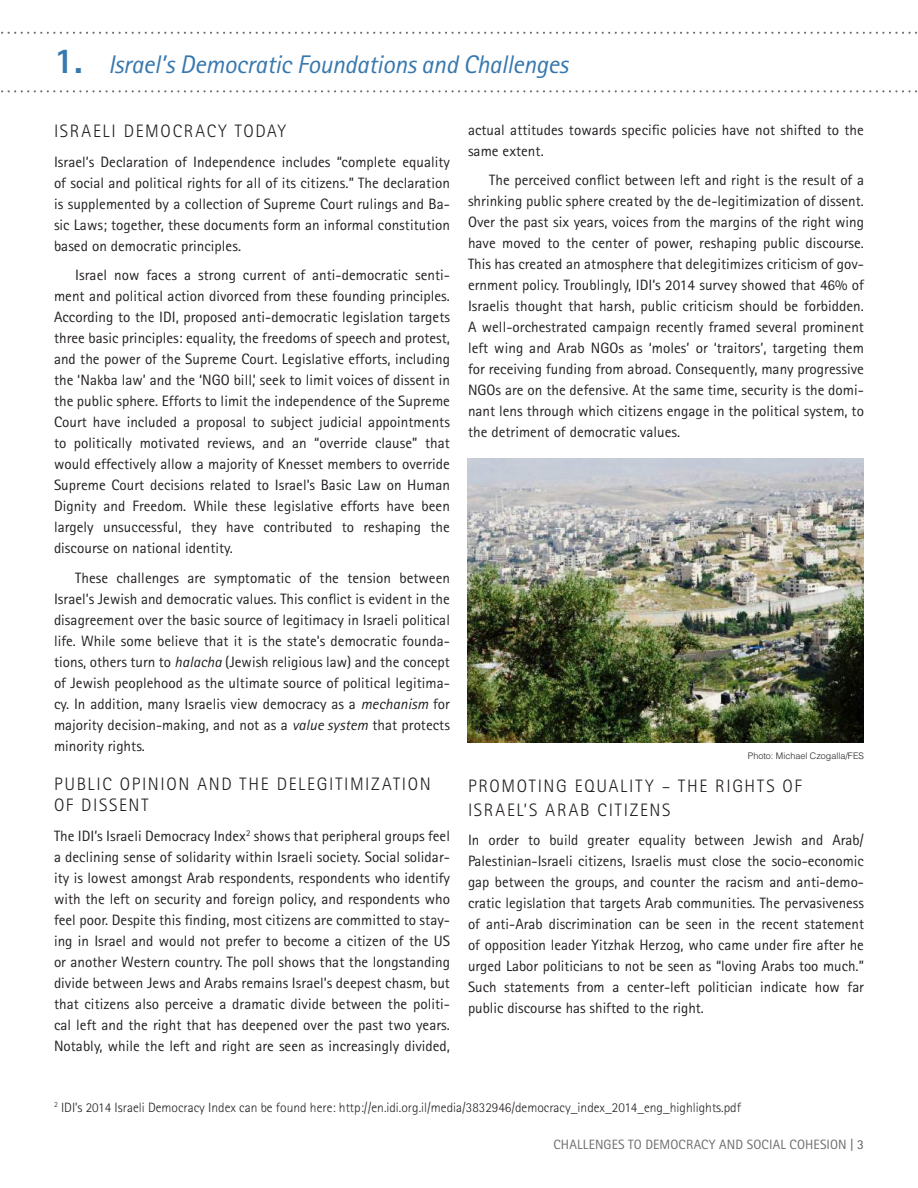
<style>
.page{position:relative;width:918px;height:1188px;background:#fff}
.page>*{position:absolute;margin:0;border:0;box-sizing:border-box;transform-origin:0 0}
.t1{font:italic 25.5px "Rotis Sans Serif";letter-spacing:-.01em;color:#3778ae}
.t2{font:300 18px/21px "Rotis Sans Serif";letter-spacing:.09em;color:#231f20}
.t3{font:15px/21px "Rotis Sans Serif";color:#231f20;text-align:justify}
.t4{font:300 13.5px "Rotis Sans Serif";color:#231f20}
.t5{font:13.5px "Rotis Sans Serif";letter-spacing:.015em;color:#6c6d70}
.t6{font:300 9px "Helvetica";color:#231f20}
.s1{font-weight:800;font-style:normal;font-size:36px}
.s2{font-style:italic}
.s3{color:#57585a}
</style>
<div class="page">
<svg style="left:1px;top:32px;width:916px;height:2px"></svg>
<svg style="left:1px;top:90px;width:917px;height:2px"></svg>
<img style="left:468px;top:458px;width:396px;height:285px">
<h1 class="t1" style="left:54px;top:49px;width:516px"><span class="s1">1.</span> Israel’s Democratic Foundations and Challenges</h1>
<p class="t2" style="left:54px;top:120px;width:234px">ISRAELI DEMOCRACY TODAY</p>
<p class="t3" style="left:54px;top:151px;width:398px">Israel’s Declaration of Independence includes “complete equality of social and political rights for all of its citizens.” The declaration is supplemented by a collection of Supreme Court rulings and Ba&shy;sic Laws; together, these documents form an informal constitution based on democratic principles.</p>
<p class="t3" style="left:54px;top:264px;width:398px;text-indent:21px">Israel now faces a strong current of anti-democratic senti&shy;ment and political action divorced from these founding principles.<br>According to the IDI, proposed anti-democratic legislation targets three basic principles: equality, the freedoms of speech and protest, and the power of the Supreme Court. Legislative efforts, including the ‘Nakba law’ and the ‘NGO bill,’ seek to limit voices of dissent in the public sphere. Efforts to limit the independence of the Supreme Court have included a proposal to subject judicial appointments to politically motivated reviews, and an “override clause” that would effectively allow a majority of Knesset members to override Supreme Court decisions related to Israel’s Basic Law on Human Dignity and Freedom. While these legislative efforts have been largely unsuccessful, they have contributed to reshaping the discourse on national identity.</p>
<p class="t3" style="left:54px;top:567px;width:398px;text-indent:21px">These challenges are symptomatic of the tension between Israel’s Jewish and democratic values. This conflict is evident in the disagreement over the basic source of legitimacy in Israeli political life. While some believe that it is the state’s democratic founda&shy;tions, others turn to <span class="s2">halacha</span> (Jewish religious law) and the concept of Jewish peoplehood as the ultimate source of political legitima&shy;cy. In addition, many Israelis view democracy as a <span class="s2">mechanism</span> for majority decision-making, and not as a <span class="s2">value system</span> that protects minority rights.</p>
<p class="t2" style="left:54px;top:773px;width:378px">PUBLIC OPINION AND THE DELEGITIMIZATION<br>OF DISSENT</p>
<p class="t3" style="left:54px;top:825px;width:398px">The IDI’s Israeli Democracy Index<sup>2</sup> shows that peripheral groups feel a declining sense of solidarity within Israeli society. Social solidar&shy;ity is lowest amongst Arab respondents, respondents who identify with the left on security and foreign policy, and respondents who feel poor. Despite this finding, most citizens are committed to stay&shy;ing in Israel and would not prefer to become a citizen of the US or another Western country. The poll shows that the longstanding divide between Jews and Arabs remains Israel’s deepest chasm, but that citizens also perceive a dramatic divide between the politi&shy;cal left and the right that has deepened over the past two years.<br>Notably, while the left and right are seen as increasingly divided,</p>
<p class="t3" style="left:468px;top:119px;width:397px">actual attitudes towards specific policies have not shifted to the same extent.</p>
<p class="t3" style="left:468px;top:170px;width:398px;text-indent:21px">The perceived conflict between left and right is the result of a shrinking public sphere created by the de-legitimization of dissent.<br>Over the past six years, voices from the margins of the right wing have moved to the center of power, reshaping public discourse.<br>This has created an atmosphere that delegitimizes criticism of gov&shy;ernment policy. Troublingly, IDI’s 2014 survey showed that 46% of Israelis thought that harsh, public criticism should be forbidden.<br>A well-orchestrated campaign recently framed several prominent left wing and Arab NGOs as ‘moles’ or ‘traitors’, targeting them for receiving funding from abroad. Consequently, many progressive NGOs are on the defensive. At the same time, security is the domi&shy;nant lens through which citizens engage in the political system, to the detriment of democratic values.</p>
<p class="t6" style="left:748px;top:750px;width:118px">Photo: Michael Czogalla/FES</p>
<p class="t2" style="left:468px;top:774px;width:335px;line-height:24px">PROMOTING EQUALITY – THE RIGHTS OF<br>ISRAEL’S ARAB CITIZENS</p>
<p class="t3" style="left:468px;top:830px;width:398px">In order to build greater equality between Jewish and Arab/ Palestinian-Israeli citizens, Israelis must close the socio-economic gap between the groups, and counter the racism and anti-demo&shy;cratic legislation that targets Arab communities. The pervasiveness of anti-Arab discrimination can be seen in the recent statement of opposition leader Yitzhak Herzog, who came under fire after he urged Labor politicians to not be seen as “loving Arabs too much.” Such statements from a center-left politician indicate how far public discourse has shifted to the right.</p>
<p class="t4" style="left:54px;top:1099px;width:689px"><sup>2</sup> IDI’s 2014 Israeli Democracy Index can be found here: http://en.idi.org.il/media/3832946/democracy_index_2014_eng_highlights.pdf</p>
<p class="t5" style="left:553px;top:1136px;width:312px">CHALLENGES TO DEMOCRACY AND SOCIAL COHESION <span class="s3">| 3</span></p>
</div>
